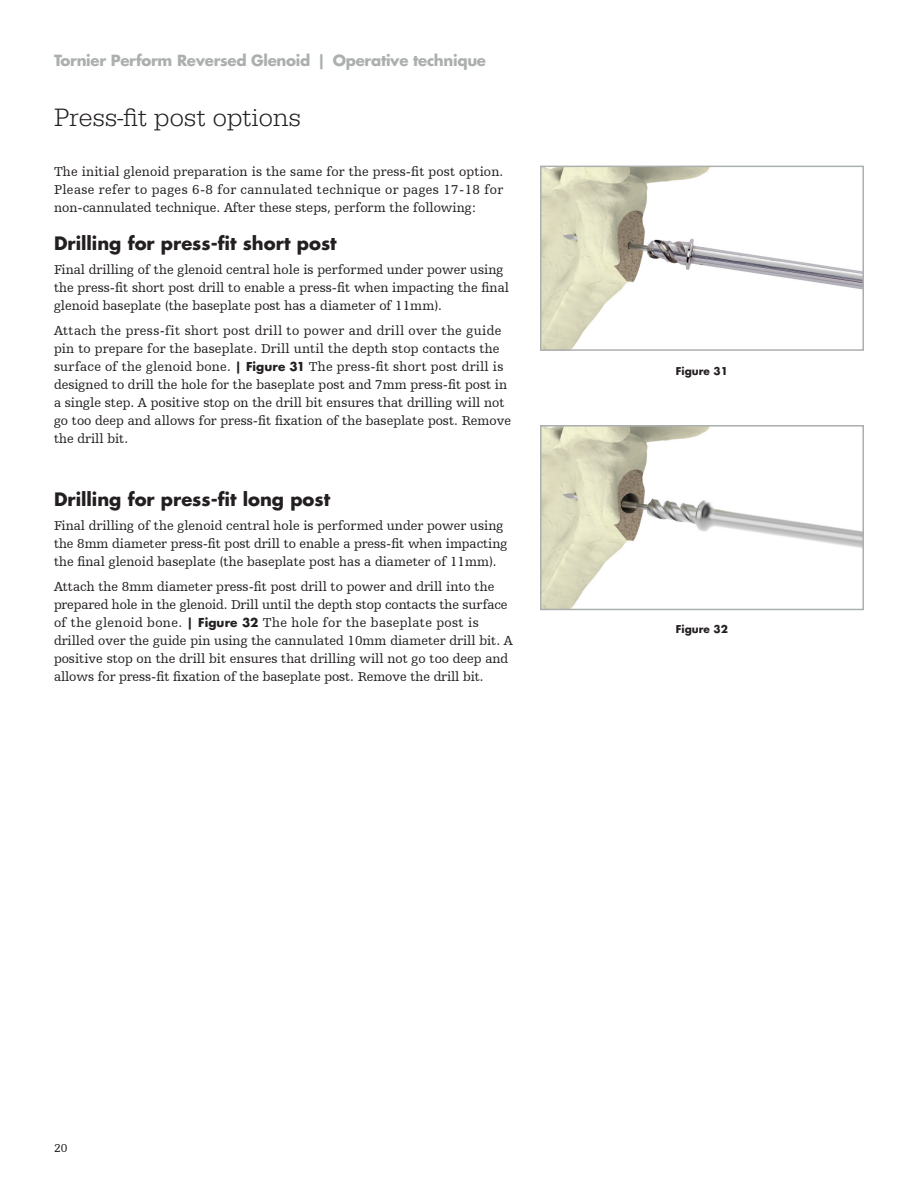
<style>
.page{position:relative;width:918px;height:1188px;background:#fff}
.page>*{position:absolute;margin:0;border:0;box-sizing:border-box;transform-origin:0 0}
.SECTION_TITLE{font:300 26.1px "URW Egyptienne TOT";letter-spacing:.01em;color:#231f20}
._02-Subhead_2{font:700 18px "Futura For Stryker";color:#231f20}
.t1{font:700 15px "Futura For Stryker";letter-spacing:-.02em;color:#abafae}
.Step_Copy{font:13.5px/18px "Humanist Slabserif 712 BT";color:#231f20}
.t2{font:12px "Humanist Slabserif 712 BT";color:#231f20}
.Figures{font:700 10.5px "Futura For Stryker";color:#231f20}
.s1{font-family:"Futura For Stryker";font-weight:700;font-size:12px}
</style>
<div class="page">
<img style="left:543px;top:428px;width:318px;height:179px">
<img style="left:543px;top:169px;width:318px;height:179px">
<div style="left:540px;top:425px;width:324px;height:185px;border:2px solid #abafae"></div>
<div style="left:540px;top:166px;width:324px;height:185px;border:2px solid #abafae"></div>
<p class="t1" style="left:54px;top:51px;width:434px">Tornier Perform Reversed Glenoid | Operative technique</p>
<p class="SECTION_TITLE" style="left:54px;top:102px;width:248px">Press-fit post options</p>
<p class="Step_Copy" style="left:54px;top:162px;width:451px;text-align:justify">The initial glenoid preparation is the same for the press-fit post option.<br>Please refer to pages 6-8 for cannulated technique or pages 17-18 for non-cannulated technique. After these steps, perform the following:</p>
<p class="_02-Subhead_2" style="left:54px;top:231px;width:284px">Drilling for press-fit short post</p>
<p class="Step_Copy" style="left:54px;top:261px;width:456px">Final drilling of the glenoid central hole is performed under power using the press-fit short post drill to enable a press-fit when impacting the final glenoid baseplate (the baseplate post has a diameter of 11mm).</p>
<p class="Step_Copy" style="left:54px;top:321px;width:459px">Attach the press-fit short post drill to power and drill over the guide pin to prepare for the baseplate. Drill until the depth stop contacts the surface of the glenoid bone. <span class="s1">| Figure 31</span> The press-fit short post drill is designed to drill the hole for the baseplate post and 7mm press-fit post in a single step. A positive stop on the drill bit ensures that drilling will not go too deep and allows for press-fit fixation of the baseplate post. Remove the drill bit.</p>
<p class="_02-Subhead_2" style="left:54px;top:487px;width:278px">Drilling for press-fit long post</p>
<p class="Step_Copy" style="left:54px;top:517px;width:455px">Final drilling of the glenoid central hole is performed under power using the 8mm diameter press-fit post drill to enable a press-fit when impacting the final glenoid baseplate (the baseplate post has a diameter of 11mm).</p>
<p class="Step_Copy" style="left:54px;top:577px;width:460px">Attach the 8mm diameter press-fit post drill to power and drill into the prepared hole in the glenoid. Drill until the depth stop contacts the surface of the glenoid bone. <span class="s1">| Figure 32</span> The hole for the baseplate post is drilled over the guide pin using the cannulated 10mm diameter drill bit. A positive stop on the drill bit ensures that drilling will not go too deep and allows for press-fit fixation of the baseplate post. Remove the drill bit.</p>
<p class="Figures" style="left:676px;top:364px;width:54px">Figure 31</p>
<p class="Figures" style="left:676px;top:622px;width:54px">Figure 32</p>
<p class="t2" style="left:54px;top:1141px;width:15px">20</p>
</div>
